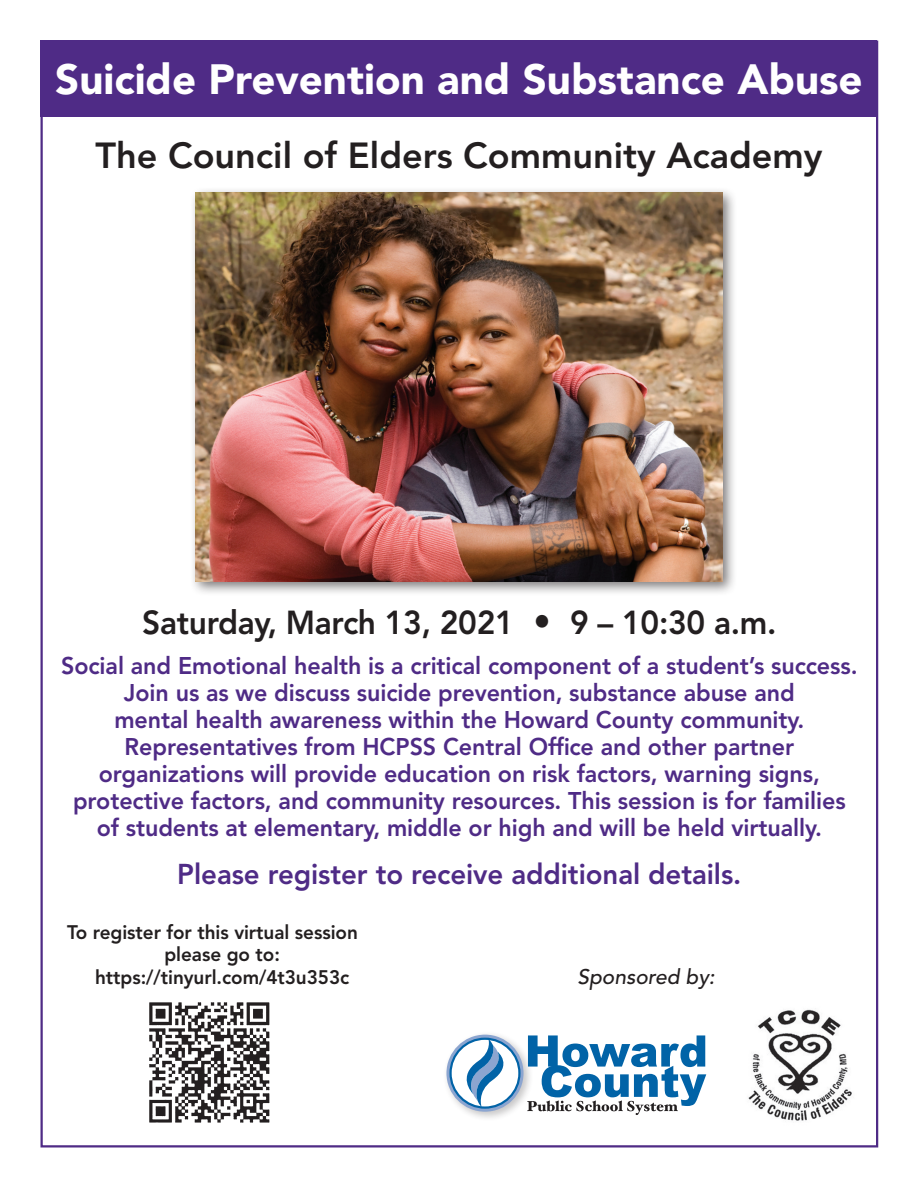
<style>
.page{position:relative;width:918px;height:1188px;background:#fff}
.page>*{position:absolute;margin:0;border:0;box-sizing:border-box;transform-origin:0 0}
.t1{font:900 42px "Avenir LT Std";color:#fff}
.t2{font:800 36px "Avenir LT Std";color:#231f20}
.t3{font:800 33px "Avenir LT Std";letter-spacing:-.01em;color:#231f20;scale:.96 1}
.t4{font:800 28.5px "Avenir LT Std";letter-spacing:-.005em;color:#4f2b86}
.t5{font:800 24px/27px "Avenir LT Std";letter-spacing:-.005em;color:#4f2b86;text-align:center}
.t6{font:italic 500 21px "Avenir LT Std";color:#231f20}
.t7{font:800 19.5px "Avenir LT Std";letter-spacing:-.005em;color:#231f20}
.s1{font-size:36px}
</style>
<div class="page">
<div style="left:40px;top:40px;width:838px;height:77px;background:#4f2b86"></div>
<div style="left:189px;top:187px;width:548px;height:409px;background:#231f20;opacity:.6"></div>
<img style="left:196px;top:193px;width:526px;height:388px">
<img style="left:748px;top:1009px;width:104px;height:112px">
<div style="left:443px;top:1031px;width:91px;height:91px;background:#231f20;opacity:.25"></div>
<svg style="left:446px;top:1035px;width:78px;height:77px"></svg>
<svg style="left:451px;top:1039px;width:68px;height:69px"></svg>
<div style="left:449px;top:1038px;width:72px;height:71px;border:2px solid #0163a7;border-radius:50%"></div>
<svg style="left:457px;top:1039px;width:57px;height:68px"></svg>
<svg style="left:527px;top:1035px;width:179px;height:80px"></svg>
<img style="left:149px;top:1002px;width:121px;height:121px">
<h1 class="t1" style="left:55px;top:54px;width:809px">Suicide Prevention and Substance Abuse</h1>
<h2 class="t2" style="left:95px;top:134px;width:729px">The Council of Elders Community Academy</h2>
<h3 class="t3" style="left:142px;top:603px;width:662px">Saturday, March 13, 2021 <span class="s1">•</span> 9 – 10:30 a.m.</h3>
<p class="t5" style="left:61px;top:653px;width:798px">Social and Emotional health is a critical component of a student’s success.<br>Join us as we discuss suicide prevention, substance abuse and<br>mental health awareness within the Howard County community.<br>Representatives from HCPSS Central Office and other partner organizations will provide education on risk factors, warning signs, protective factors, and community resources. This session is for families of students at elementary, middle or high and will be held virtually.</p>
<p class="t4" style="left:177px;top:857px;width:566px">Please register to receive additional details.</p>
<p class="t7" style="left:67px;top:921px;width:292px">To register for this virtual session</p>
<p class="t7" style="left:164px;top:943px;width:117px">please go to:</p>
<p class="t7" style="left:95px;top:966px;width:256px">https://tinyurl.com/4t3u353c</p>
<p class="t6" style="left:577px;top:964px;width:139px">Sponsored by:</p>
</div>
